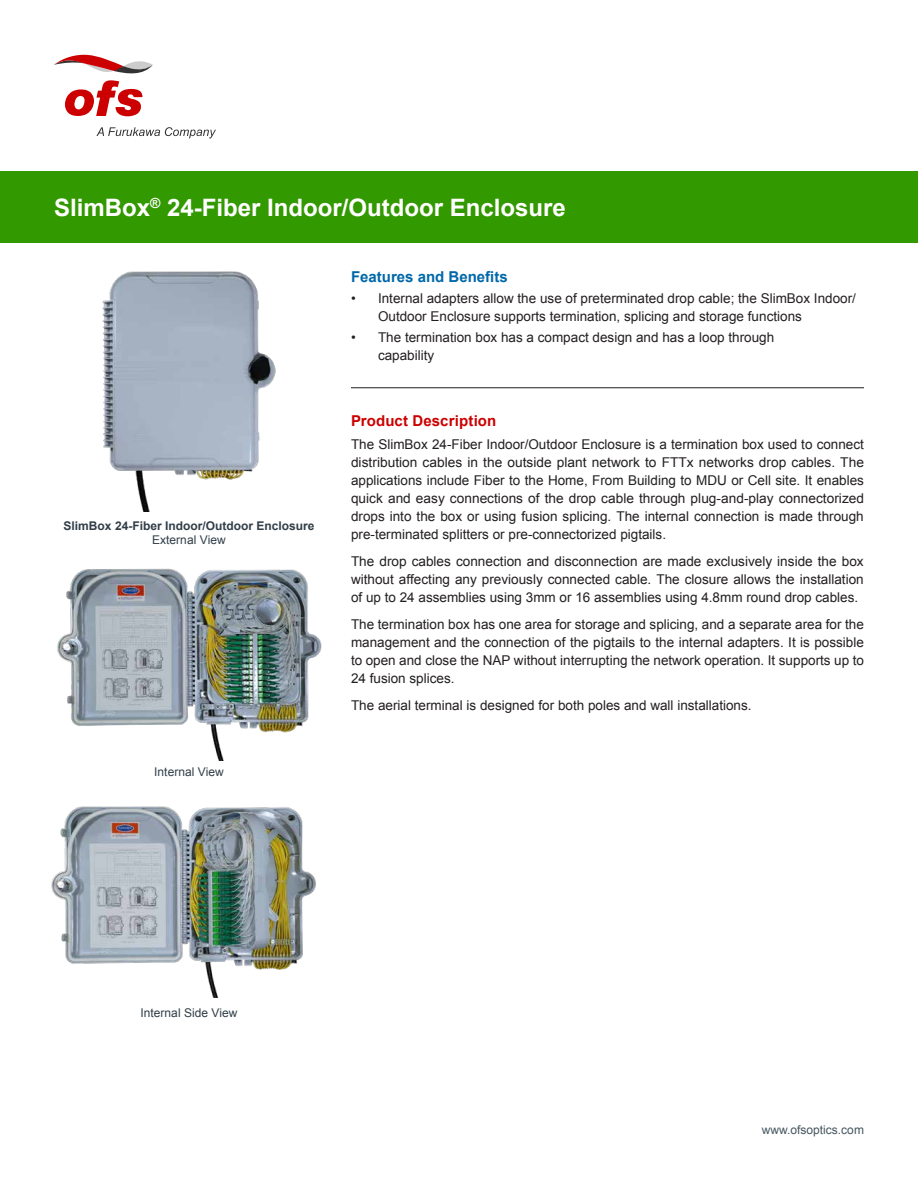
<style>
.page{position:relative;width:918px;height:1188px;background:#fff}
.page>*{position:absolute;margin:0;border:0;box-sizing:border-box;transform-origin:0 0}
.t1{font:700 24px "Arial";color:#fff}
.t2{font:700 15px "Arial";color:#0068a9}
.t3{font:700 15px "Arial";letter-spacing:.01em;color:#c00}
.t4{font:13.5px/18px "Arial";color:#231f20;text-align:justify}
.t5{font:12px "Arial";color:#313e48}
.t6{font:700 12px "Arial";color:#313e48}
.t7{font:12px "Arial";color:#45555f}
</style>
<div class="page">
<div style="left:0;top:171px;width:918px;height:72px;background:#390"></div>
<svg style="left:96px;top:127px;width:120px;height:11px"></svg>
<svg style="left:54px;top:54px;width:99px;height:63px"></svg>
<hr style="left:351px;top:387px;width:513px;height:1px;background:#231f20">
<img style="left:102px;top:271px;width:174px;height:240px">
<img style="left:57px;top:568px;width:265px;height:193px">
<img style="left:51px;top:806px;width:265px;height:191px">
<h1 class="t1" style="left:54px;top:191px;width:513px">SlimBox<sup>®</sup> 24-Fiber Indoor/Outdoor Enclosure</h1>
<p class="t6" style="left:64px;top:518px;width:252px">SlimBox 24-Fiber Indoor/Outdoor Enclosure</p>
<p class="t5" style="left:152px;top:532px;width:75px">External View</p>
<p class="t5" style="left:154px;top:764px;width:71px">Internal View</p>
<p class="t2" style="left:351px;top:267px;width:158px">Features and Benefits</p>
<p class="t4" style="left:378px;top:289px;width:479px;text-indent:-27px">• Internal adapters allow the use of preterminated drop cable; the SlimBox Indoor/<br>Outdoor Enclosure supports termination, splicing and storage functions</p>
<p class="t4" style="left:378px;top:328px;width:398px;text-indent:-27px">• The termination box has a compact design and has a loop through capability</p>
<p class="t3" style="left:351px;top:411px;width:147px">Product Description</p>
<p class="t4" style="left:351px;top:435px;width:515px">The SlimBox 24-Fiber Indoor/Outdoor Enclosure is a termination box used to connect distribution cables in the outside plant network to FTTx networks drop cables. The applications include Fiber to the Home, From Building to MDU or Cell site. It enables quick and easy connections of the drop cable through plug-and-play connectorized drops into the box or using fusion splicing. The internal connection is made through pre-terminated splitters or pre-connectorized pigtails.</p>
<p class="t4" style="left:351px;top:552px;width:514px">The drop cables connection and disconnection are made exclusively inside the box without affecting any previously connected cable. The closure allows the installation of up to 24 assemblies using 3mm or 16 assemblies using 4.8mm round drop cables.</p>
<p class="t4" style="left:351px;top:615px;width:515px">The termination box has one area for storage and splicing, and a separate area for the management and the connection of the pigtails to the internal adapters. It is possible to open and close the NAP without interrupting the network operation. It supports up to 24 fusion splices.</p>
<p class="t4" style="left:351px;top:696px;width:402px">The aerial terminal is designed for both poles and wall installations.</p>
<p class="t5" style="left:141px;top:1005px;width:98px">Internal Side View</p>
<p class="t7" style="left:762px;top:1122px;width:104px">www.ofsoptics.com</p>
</div>
